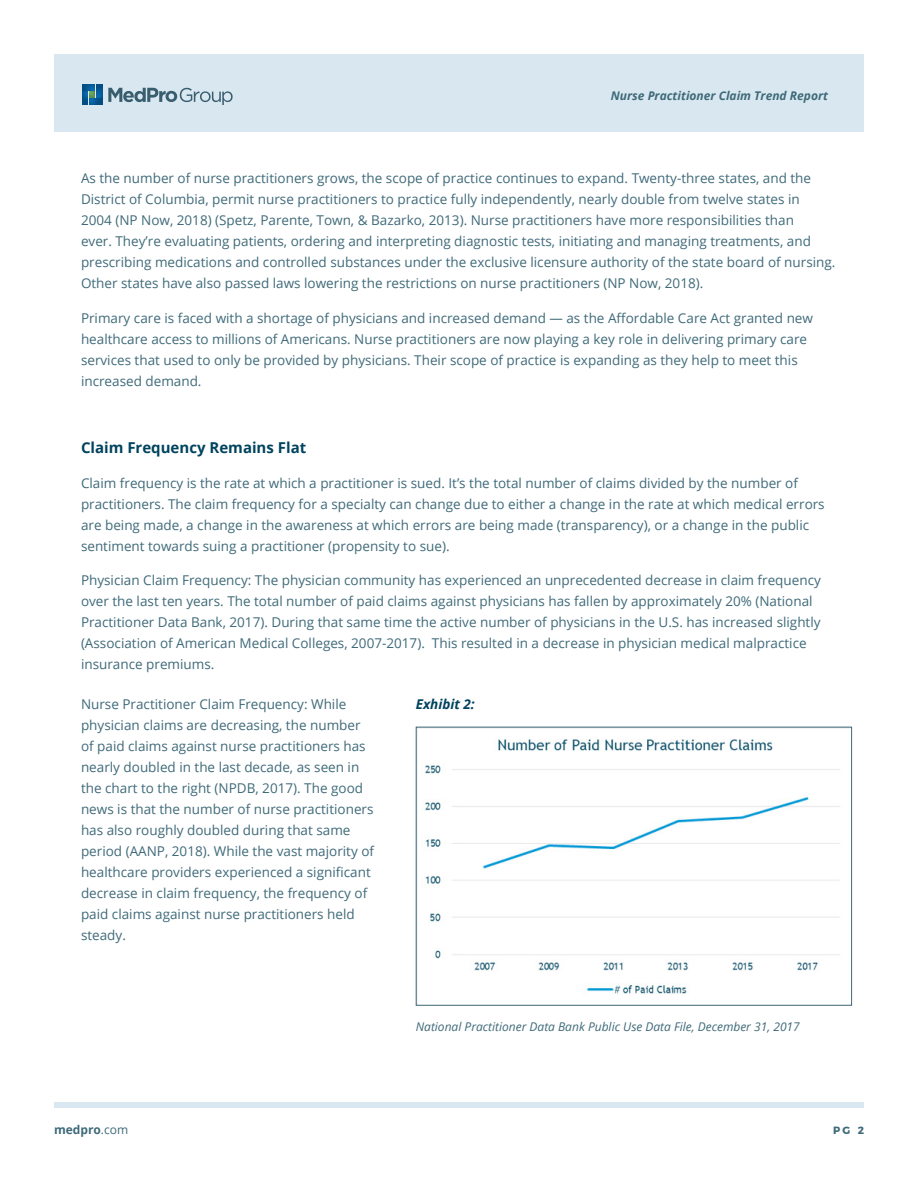
<style>
.page{position:relative;width:918px;height:1188px;background:#fff}
.page>*{position:absolute;margin:0;border:0;box-sizing:border-box;transform-origin:0 0}
.t1{font:700 15px "Open Sans";color:#00435e}
.t2{font:13.5px/21px "Open Sans";color:#3f6a79}
.t3{font:italic 700 13.5px "Open Sans";color:#00435e}
.t4{font:italic 12px "Open Sans";color:#3f6a79}
.t5{font:italic 700 12px "Open Sans";color:#3f6a79}
.t6{font:700 12px "Open Sans";color:#3f6a79}
.t7{font:700 10.5px "Montserrat";color:#3f6a79}
.s1{font-weight:400}
</style>
<div class="page">
<div style="left:54px;top:1102px;width:810px;height:5px;background:#d9e8f0"></div>
<div style="left:54px;top:54px;width:810px;height:78px;background:#d9e8f0"></div>
<svg style="left:108px;top:88px;width:125px;height:17px"></svg>
<svg style="left:82px;top:84px;width:20px;height:20px"></svg>
<img style="left:425px;top:739px;width:415px;height:256px">
<div style="left:416px;top:727px;width:436px;height:279px;border:1px solid #3f6a79"></div>
<p class="t5" style="left:611px;top:87px;width:219px">Nurse Practitioner Claim Trend Report</p>
<p class="t2" style="left:81px;top:167px;width:756px">As the number of nurse practitioners grows, the scope of practice continues to expand. Twenty-three states, and the District of Columbia, permit nurse practitioners to practice fully independently, nearly double from twelve states in<br>2004 (NP Now, 2018) (Spetz, Parente, Town, &amp; Bazarko, 2013). Nurse practitioners have more responsibilities than<br>ever. They’re evaluating patients, ordering and interpreting diagnostic tests, initiating and managing treatments, and prescribing medications and controlled substances under the exclusive licensure authority of the state board of nursing.<br>Other states have also passed laws lowering the restrictions on nurse practitioners (NP Now, 2018).</p>
<p class="t2" style="left:81px;top:307px;width:734px">Primary care is faced with a shortage of physicians and increased demand — as the Affordable Care Act granted new healthcare access to millions of Americans. Nurse practitioners are now playing a key role in delivering primary care services that used to only be provided by physicians. Their scope of practice is expanding as they help to meet this increased demand.</p>
<p class="t1" style="left:81px;top:437px;width:227px">Claim Frequency Remains Flat</p>
<p class="t2" style="left:81px;top:472px;width:745px">Claim frequency is the rate at which a practitioner is sued. It’s the total number of claims divided by the number of practitioners. The claim frequency for a specialty can change due to either a change in the rate at which medical errors are being made, a change in the awareness at which errors are being made (transparency), or a change in the public sentiment towards suing a practitioner (propensity to sue).</p>
<p class="t2" style="left:81px;top:569px;width:741px">Physician Claim Frequency: The physician community has experienced an unprecedented decrease in claim frequency over the last ten years. The total number of paid claims against physicians has fallen by approximately 20% (National Practitioner Data Bank, 2017). During that same time the active number of physicians in the U.S. has increased slightly (Association of American Medical Colleges, 2007-2017). This resulted in a decrease in physician medical malpractice insurance premiums.</p>
<p class="t2" style="left:81px;top:693px;width:295px">Nurse Practitioner Claim Frequency: While physician claims are decreasing, the number of paid claims against nurse practitioners has nearly doubled in the last decade, as seen in the chart to the right (NPDB, 2017). The good news is that the number of nurse practitioners has also roughly doubled during that same period (AANP, 2018). While the vast majority of healthcare providers experienced a significant decrease in claim frequency, the frequency of paid claims against nurse practitioners held steady.</p>
<p class="t3" style="left:416px;top:695px;width:61px">Exhibit 2:</p>
<p class="t4" style="left:416px;top:1019px;width:386px">National Practitioner Data Bank Public Use Data File, December 31, 2017</p>
<p class="t6" style="left:54px;top:1121px;width:76px">medpro<span class="s1">.com</span></p>
<p class="t7" style="left:833px;top:1122px;width:32px">PG 2</p>
</div>
